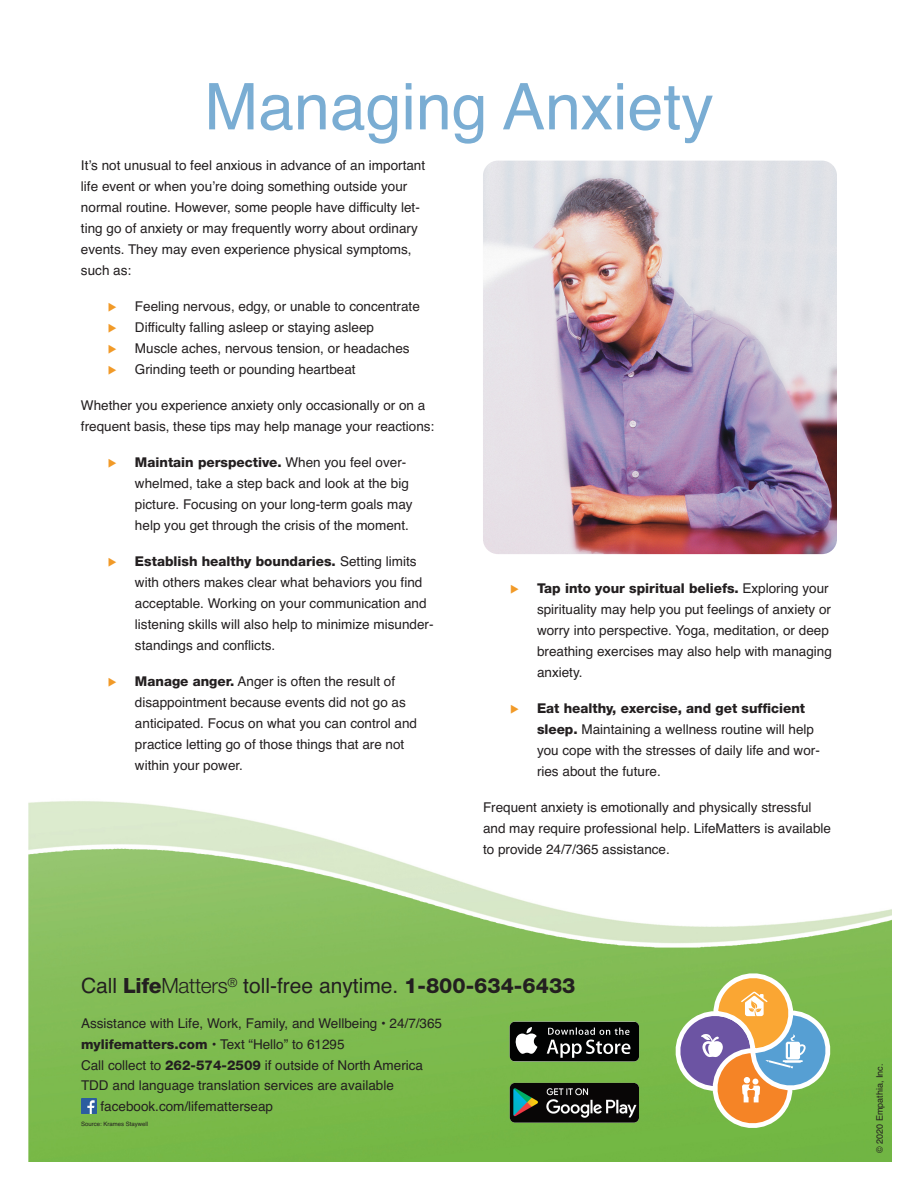
<style>
.page{position:relative;width:918px;height:1188px;background:#fff}
.page>*{position:absolute;margin:0;border:0;box-sizing:border-box;transform-origin:0 0}
.t1{font:64.5px "Helvetica";color:#7aadd3}
.t2{font:21px "Helvetica";color:#231f20}
.t3{font:13.5px/21px "Helvetica";color:#231f20}
.t4{font:800 13.5px "Helvetica Neue LT Std";color:#231f20}
.t5{font:9px "Helvetica";color:#231f20}
.t6{font:6px "Helvetica";color:#231f20}
.s1{color:#f19a28}
.s2{font-family:"Helvetica";font-weight:400}
.s3{font-family:"Helvetica Neue LT Std";font-weight:800}
.s4{font-family:"Helvetica Neue LT Std";font-weight:300}
</style>
<div class="page">
<img style="left:28px;top:801px;width:863px;height:360px">
<svg style="left:674px;top:965px;width:164px;height:171px;background:#a3b077"></svg>
<img style="left:483px;top:161px;width:354px;height:393px;border-radius:15px">
<img style="left:81px;top:1098px;width:15px;height:16px">
<svg style="left:510px;top:1022px;width:129px;height:39px;background:#323333"></svg>
<img style="left:510px;top:1083px;width:129px;height:40px">
<h1 class="t1" style="left:204px;top:83px;width:511px">Managing Anxiety</h1>
<p class="t3" style="left:81px;top:156px;width:346px">It’s not unusual to feel anxious in advance of an important life event or when you’re doing something outside your normal routine. However, some people have difficulty let&shy;ting go of anxiety or may frequently worry about ordinary events. They may even experience physical symptoms, such as:</p>
<p class="t3" style="left:108px;top:297px;width:313px"><span class="s1">◆</span> Feeling nervous, edgy, or unable to concentrate</p>
<p class="t3" style="left:108px;top:318px;width:268px"><span class="s1">◆</span> Difficulty falling asleep or staying asleep</p>
<p class="t3" style="left:108px;top:339px;width:303px"><span class="s1">◆</span> Muscle aches, nervous tension, or headaches</p>
<p class="t3" style="left:108px;top:360px;width:249px"><span class="s1">◆</span> Grinding teeth or pounding heartbeat</p>
<p class="t3" style="left:81px;top:396px;width:355px">Whether you experience anxiety only occasionally or on a frequent basis, these tips may help manage your reactions:</p>
<p class="t4" style="left:108px;top:457px;width:300px"><span class="s1">◆</span> Maintain perspective. <span class="s2">When you feel over-</span></p>
<p class="t3" style="left:135px;top:474px;width:279px">whelmed, take a step back and look at the big picture. Focusing on your long-term goals may help you get through the crisis of the moment.</p>
<p class="t4" style="left:108px;top:556px;width:310px"><span class="s1">◆</span> Establish healthy boundaries. <span class="s2">Setting limits</span></p>
<p class="t3" style="left:135px;top:573px;width:300px">with others makes clear what behaviors you find acceptable. Working on your communication and listening skills will also help to minimize misunder&shy;standings and conflicts.</p>
<p class="t3" style="left:135px;top:672px;width:284px;text-indent:-27px"><span class="s1">◆</span> <span class="s3">Manage anger.</span> Anger is often the result of disappointment because events did not go as anticipated. Focus on what you can control and practice letting go of those things that are not within your power.</p>
<p class="t4" style="left:510px;top:584px;width:320px"><span class="s1">◆</span> Tap into your spiritual beliefs. <span class="s2">Exploring your</span></p>
<p class="t3" style="left:537px;top:600px;width:296px">spirituality may help you put feelings of anxiety or worry into perspective. Yoga, meditation, or deep breathing exercises may also help with managing anxiety.</p>
<p class="t4" style="left:510px;top:704px;width:297px"><span class="s1">◆</span> Eat healthy, exercise, and get sufficient</p>
<p class="t3" style="left:537px;top:720px;width:284px"><span class="s3">sleep.</span> Maintaining a wellness routine will help you cope with the stresses of daily life and wor&shy;ries about the future.</p>
<p class="t3" style="left:483px;top:798px;width:350px">Frequent anxiety is emotionally and physically stressful and may require professional help. LifeMatters is available to provide 24/7/365 assistance.</p>
<h2 class="t2" style="left:81px;top:978px;width:496px">Call <span class="s3">Life</span><span class="s4">Matters</span><sup>®</sup> toll-free anytime. <span class="s3">1-800-634-6433</span></h2>
<p class="t3" style="left:81px;top:1014px;width:363px">Assistance with Life, Work, Family, and Wellbeing • 24/7/365</p>
<p class="t3" style="left:81px;top:1035px;width:265px"><span class="s3">mylifematters.com</span> • Text “Hello” to 61295</p>
<p class="t3" style="left:81px;top:1056px;width:344px">Call collect to <span class="s3">262-574-2509</span> if outside of North America</p>
<p class="t3" style="left:81px;top:1077px;width:314px">TDD and language translation services are available</p>
<p class="t3" style="left:101px;top:1097px;width:174px">facebook.com/lifematterseap</p>
<p class="t6" style="left:81px;top:1122px;width:69px">Source: Krames Staywell</p>
<p class="t5" style="left:876px;top:1153px;width:91px;rotate:-90deg">© 2020 Empathia, Inc.</p>
</div>
